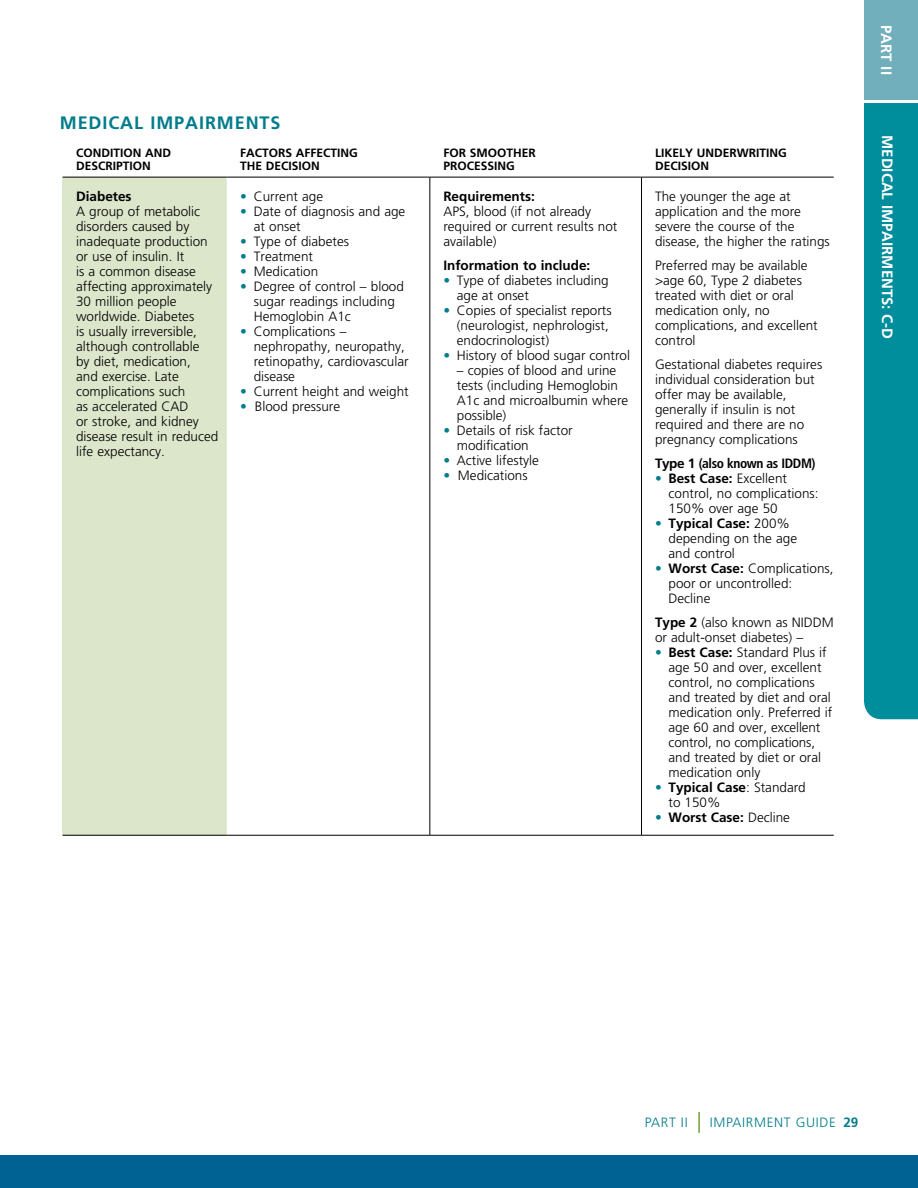
<style>
.page{position:relative;width:918px;height:1188px;background:#fff}
.page>*{position:absolute;margin:0;border:0;box-sizing:border-box;transform-origin:0 0}
.t1{font:700 18px "Frutiger LT Pro";letter-spacing:.05em;color:#007c8b}
.t2{font:700 15px "Frutiger LT Pro";color:#fff}
.t3{font:300 13.5px/15px "Frutiger LT Pro";color:#000}
.t4{font:700 13.5px "Frutiger LT Pro";color:#000}
.t5{font:300 13.5px "Frutiger LT Pro";letter-spacing:.05em;color:#007c8b}
.t6{font:700 condensed 13.5px "Frutiger LT Pro";letter-spacing:-.03em;color:#000}
.t7{font:700 12px/13.5px "Frutiger LT Pro";color:#000}
.s1{font-stretch:normal}
.s2{color:#007c8b}
.s3{font-weight:700}
.s4{font-weight:700;color:#007c8b}
.s5{font-weight:300;color:#007c8b}
.s6{font-weight:300}
</style>
<div class="page">
<div style="left:0;top:1155px;width:918px;height:33px;background:#006193"></div>
<div style="left:63px;top:177px;width:164px;height:658px;background:#dbe6cb"></div>
<hr style="left:430px;top:177px;width:1px;height:658px;background:#000">
<hr style="left:641px;top:177px;width:1px;height:658px;background:#000">
<hr style="left:63px;top:835px;width:164px;height:1px;background:#000">
<hr style="left:227px;top:835px;width:203px;height:1px;background:#000">
<hr style="left:430px;top:835px;width:212px;height:1px;background:#000">
<hr style="left:642px;top:835px;width:192px;height:1px;background:#000">
<hr style="left:63px;top:177px;width:164px;height:1px;background:#000">
<hr style="left:227px;top:177px;width:203px;height:1px;background:#000">
<hr style="left:430px;top:177px;width:212px;height:1px;background:#000">
<hr style="left:642px;top:177px;width:192px;height:1px;background:#000">
<div style="left:864px;top:103px;width:54px;height:616px;background:#008e9d"></div>
<div style="left:864px;top:0;width:54px;height:102px;background:#70afbb"></div>
<hr style="left:864px;top:100px;width:54px;height:3px;background:#fff">
<hr style="left:698px;top:1112px;width:2px;height:21px;background:#74a333">
<h1 class="t1" style="left:60px;top:112px;width:222px">MEDICAL IMPAIRMENTS</h1>
<p class="t7" style="left:76px;top:146px;width:97px">CONDITION AND<br>DESCRIPTION</p>
<p class="t7" style="left:240px;top:146px;width:119px">FACTORS AFFECTING<br>THE DECISION</p>
<p class="t7" style="left:443px;top:146px;width:94px">FOR SMOOTHER<br>PROCESSING</p>
<p class="t7" style="left:655px;top:146px;width:133px">LIKELY UNDERWRITING<br>DECISION</p>
<p class="t4" style="left:76px;top:188px;width:57px">Diabetes</p>
<p class="t3" style="left:76px;top:204px;width:144px">A group of metabolic disorders caused by inadequate production or use of insulin. It<br>is a common disease affecting approximately<br>30 million people worldwide. Diabetes<br>is usually irreversible, although controllable<br>by diet, medication,<br>and exercise. Late complications such<br>as accelerated CAD<br>or stroke, and kidney disease result in reduced life expectancy.</p>
<p class="t3" style="left:655px;top:189px;width:176px">The younger the age at application and the more severe the course of the disease, the higher the ratings</p>
<p class="t3" style="left:655px;top:258px;width:164px">Preferred may be available &gt;age 60, Type 2 diabetes treated with diet or oral medication only, no complications, and excellent control</p>
<p class="t3" style="left:655px;top:357px;width:169px">Gestational diabetes requires individual consideration but offer may be available, generally if insulin is not required and there are no pregnancy complications</p>
<p class="t6" style="left:655px;top:455px;width:162px"><span class="s1">Type 1</span> (also known as IDDM)</p>
<p class="t3" style="left:669px;top:471px;width:152px;text-indent:-14px"><span class="s2">•</span> <span class="s3">Best Case:</span> Excellent control, no complications:<br>150% over age 50</p>
<p class="t3" style="left:669px;top:516px;width:130px;text-indent:-14px"><span class="s2">•</span> <span class="s3">Typical Case:</span> 200% depending on the age and control</p>
<p class="t3" style="left:669px;top:561px;width:167px;text-indent:-14px"><span class="s4">•</span> <span class="s3">Worst Case:</span> Complications, poor or uncontrolled:<br>Decline</p>
<p class="t3" style="left:655px;top:615px;width:180px"><span class="s3">Type 2</span> (also known as NIDDM or adult-onset diabetes) –</p>
<p class="t3" style="left:669px;top:645px;width:165px;text-indent:-14px"><span class="s2">•</span> <span class="s3">Best Case:</span> Standard Plus if age 50 and over, excellent control, no complications and treated by diet and oral medication only. Preferred if age 60 and over, excellent control, no complications, and treated by diet or oral medication only</p>
<p class="t3" style="left:669px;top:780px;width:139px;text-indent:-14px"><span class="s2">•</span> <span class="s3">Typical Case</span>: Standard to 150%</p>
<p class="t4" style="left:655px;top:809px;width:137px"><span class="s5">•</span> Worst Case: <span class="s6">Decline</span></p>
<p class="t4" style="left:443px;top:188px;width:93px">Requirements:</p>
<p class="t3" style="left:443px;top:204px;width:176px">APS, blood (if not already required or current results not available)</p>
<p class="t4" style="left:443px;top:257px;width:149px">Information to include:</p>
<p class="t3" style="left:457px;top:273px;width:153px;text-indent:-14px"><span class="s2">•</span> Type of diabetes including age at onset</p>
<p class="t3" style="left:457px;top:303px;width:156px;text-indent:-14px"><span class="s2">•</span> Copies of specialist reports (neurologist, nephrologist, endocrinologist)</p>
<p class="t3" style="left:443px;top:348px;width:188px"><span class="s2">•</span> History of blood sugar control</p>
<p class="t3" style="left:457px;top:363px;width:173px">– copies of blood and urine tests (including Hemoglobin<br>A1c and microalbumin where possible)</p>
<p class="t3" style="left:457px;top:423px;width:117px;text-indent:-14px"><span class="s2">•</span> Details of risk factor modification</p>
<p class="t3" style="left:443px;top:453px;width:97px"><span class="s2">•</span> Active lifestyle</p>
<p class="t3" style="left:443px;top:468px;width:86px"><span class="s2">•</span> Medications</p>
<p class="t3" style="left:240px;top:189px;width:84px"><span class="s2">•</span> Current age</p>
<p class="t3" style="left:254px;top:204px;width:153px;text-indent:-14px"><span class="s2">•</span> Date of diagnosis and age at onset</p>
<p class="t3" style="left:240px;top:234px;width:110px"><span class="s2">•</span> Type of diabetes</p>
<p class="t3" style="left:240px;top:249px;width:74px"><span class="s2">•</span> Treatment</p>
<p class="t3" style="left:240px;top:264px;width:80px"><span class="s2">•</span> Medication</p>
<p class="t3" style="left:254px;top:279px;width:152px;text-indent:-14px"><span class="s2">•</span> Degree of control – blood sugar readings including<br>Hemoglobin A1c</p>
<p class="t3" style="left:254px;top:324px;width:156px;text-indent:-14px"><span class="s2">•</span> Complications – nephropathy, neuropathy, retinopathy, cardiovascular disease</p>
<p class="t3" style="left:240px;top:384px;width:170px"><span class="s2">•</span> Current height and weight</p>
<p class="t3" style="left:240px;top:399px;width:101px"><span class="s2">•</span> Blood pressure</p>
<p class="t2" style="left:895px;top:25px;width:51px;rotate:90deg">PART II</p>
<p class="t2" style="left:896px;top:135px;width:206px;rotate:90deg">MEDICAL IMPAIRMENTS: C-D</p>
<p class="t5" style="left:645px;top:1114px;width:44px">PART II</p>
<p class="t5" style="left:710px;top:1114px;width:150px">IMPAIRMENT GUIDE <span class="s3">29</span></p>
</div>
